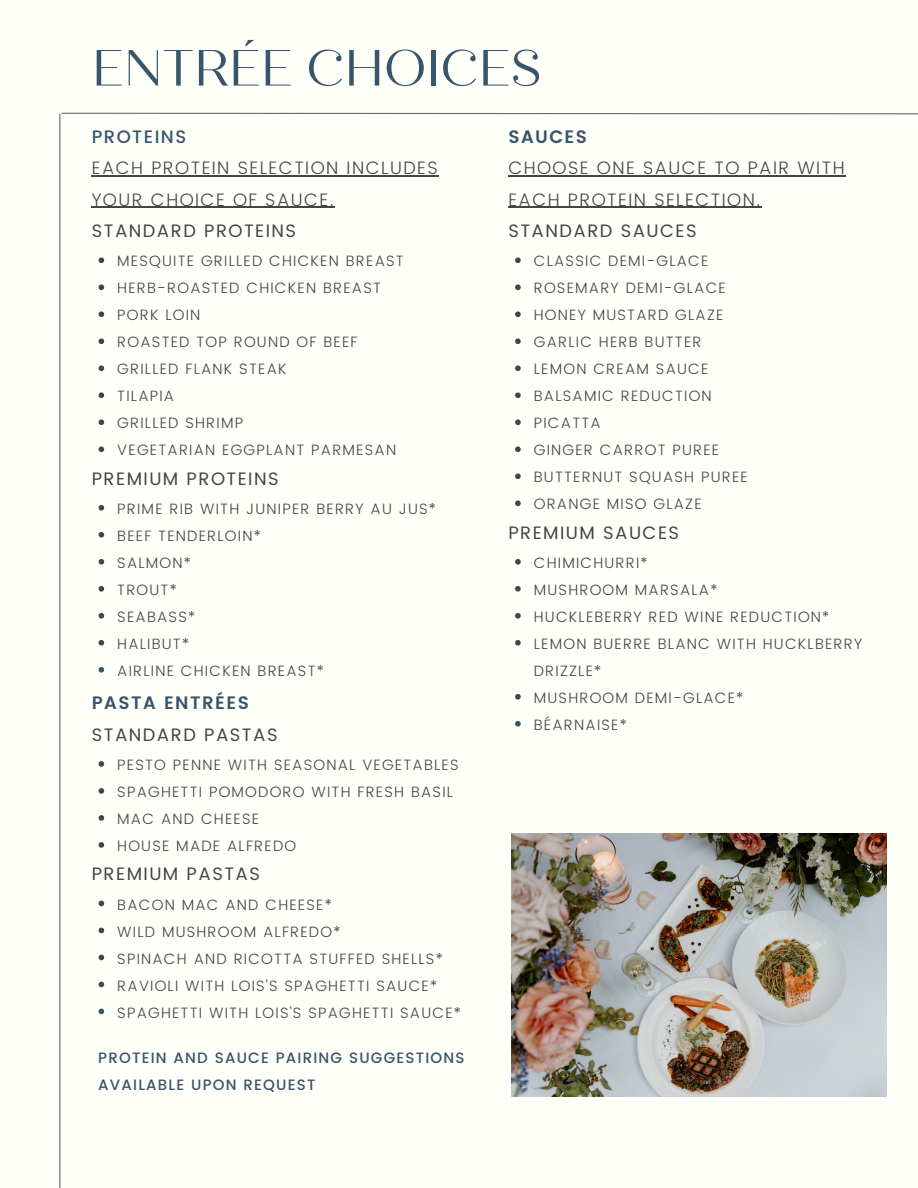
<style>
.page{position:relative;width:918px;height:1188px;background:#fffffa}
.page>*{position:absolute;margin:0;border:0;box-sizing:border-box;transform-origin:0 0}
.t1{font:50.85px "Quiche Display";color:#39556b}
.t2{font:300 18px/31.5px "Poppins";letter-spacing:.08em;color:#454545}
.t3{font:18px/31.5px "Poppins";letter-spacing:.08em;color:#454545}
.t4{font:300 15px/27px "Poppins";letter-spacing:.08em;color:#454545}
.t5{font:500 15px/27px "Poppins";letter-spacing:.08em;color:#39556b}
.s1{font-weight:500;color:#39556b}
.s2{font-weight:400}
.s3{font-weight:600;color:#39556b}
</style>
<div class="page">
<svg style="left:99px;top:761px;width:5px;height:6px"></svg>
<svg style="left:99px;top:788px;width:5px;height:6px"></svg>
<svg style="left:99px;top:815px;width:5px;height:6px"></svg>
<svg style="left:99px;top:842px;width:5px;height:6px"></svg>
<svg style="left:99px;top:901px;width:5px;height:5px"></svg>
<svg style="left:99px;top:928px;width:5px;height:5px"></svg>
<svg style="left:99px;top:955px;width:5px;height:5px"></svg>
<svg style="left:99px;top:982px;width:5px;height:5px"></svg>
<svg style="left:99px;top:1009px;width:5px;height:5px"></svg>
<hr style="left:92px;top:175px;width:347px;height:1px;background:#454545">
<hr style="left:92px;top:207px;width:243px;height:1px;background:#454545">
<svg style="left:99px;top:257px;width:5px;height:6px"></svg>
<svg style="left:99px;top:284px;width:5px;height:6px"></svg>
<svg style="left:99px;top:311px;width:5px;height:6px"></svg>
<svg style="left:99px;top:338px;width:5px;height:6px"></svg>
<svg style="left:99px;top:365px;width:5px;height:6px"></svg>
<svg style="left:99px;top:392px;width:5px;height:6px"></svg>
<svg style="left:99px;top:419px;width:5px;height:6px"></svg>
<svg style="left:99px;top:446px;width:5px;height:6px"></svg>
<svg style="left:99px;top:505px;width:5px;height:6px"></svg>
<svg style="left:99px;top:532px;width:5px;height:6px"></svg>
<svg style="left:99px;top:559px;width:5px;height:6px"></svg>
<svg style="left:99px;top:586px;width:5px;height:6px"></svg>
<svg style="left:99px;top:613px;width:5px;height:6px"></svg>
<svg style="left:99px;top:640px;width:5px;height:6px"></svg>
<svg style="left:99px;top:667px;width:5px;height:6px"></svg>
<hr style="left:508px;top:175px;width:338px;height:1px;background:#454545">
<hr style="left:508px;top:207px;width:254px;height:1px;background:#454545">
<svg style="left:515px;top:257px;width:6px;height:6px"></svg>
<svg style="left:515px;top:284px;width:6px;height:6px"></svg>
<svg style="left:515px;top:311px;width:6px;height:6px"></svg>
<svg style="left:515px;top:338px;width:6px;height:6px"></svg>
<svg style="left:515px;top:365px;width:6px;height:6px"></svg>
<svg style="left:515px;top:392px;width:6px;height:6px"></svg>
<svg style="left:515px;top:419px;width:6px;height:6px"></svg>
<svg style="left:515px;top:446px;width:6px;height:6px"></svg>
<svg style="left:515px;top:473px;width:6px;height:6px"></svg>
<svg style="left:515px;top:500px;width:6px;height:6px"></svg>
<svg style="left:515px;top:559px;width:6px;height:6px"></svg>
<svg style="left:515px;top:586px;width:6px;height:6px"></svg>
<svg style="left:515px;top:613px;width:6px;height:6px"></svg>
<svg style="left:515px;top:640px;width:6px;height:6px"></svg>
<svg style="left:515px;top:694px;width:6px;height:6px"></svg>
<svg style="left:515px;top:721px;width:6px;height:6px"></svg>
<svg style="left:60px;top:112px;width:858px;height:3px"></svg>
<hr style="left:59px;top:114px;width:1px;height:1074px;background:#696969">
<img style="left:511px;top:834px;width:376px;height:262px">
<p class="t1" style="left:92px;top:38px;width:451px">ENTRÉE CHOICES</p>
<h2 class="t2" style="left:92px;top:121px;width:347px"><span class="s1">PROTEINS<br></span>EACH PROTEIN SELECTION INCLUDES<br>YOUR CHOICE OF SAUCE.<br><span class="s2">STANDARD PROTEINS</span></h2>
<p class="t4" style="left:117px;top:248px;width:288px">MESQUITE GRILLED CHICKEN BREAST</p>
<p class="t4" style="left:117px;top:275px;width:265px">HERB-ROASTED CHICKEN BREAST</p>
<p class="t4" style="left:117px;top:302px;width:85px">PORK LOIN</p>
<p class="t4" style="left:117px;top:329px;width:242px">ROASTED TOP ROUND OF BEEF</p>
<p class="t4" style="left:117px;top:356px;width:171px">GRILLED FLANK STEAK</p>
<p class="t4" style="left:117px;top:383px;width:58px">TILAPIA</p>
<p class="t4" style="left:117px;top:410px;width:127px">GRILLED SHRIMP</p>
<h2 class="t4" style="left:117px;top:437px;width:280px">VEGETARIAN EGGPLANT PARMESAN</h2>
<p class="t3" style="left:92px;top:463px;width:188px">PREMIUM PROTEINS</p>
<p class="t4" style="left:117px;top:495px;width:320px">PRIME RIB WITH JUNIPER BERRY AU JUS*</p>
<p class="t4" style="left:117px;top:522px;width:145px">BEEF TENDERLOIN*</p>
<p class="t4" style="left:117px;top:549px;width:75px">SALMON*</p>
<h2 class="t4" style="left:117px;top:576px;width:61px">TROUT*</h2>
<p class="t4" style="left:117px;top:603px;width:80px">SEABASS*</p>
<p class="t4" style="left:117px;top:630px;width:74px">HALIBUT*</p>
<p class="t4" style="left:117px;top:657px;width:208px">AIRLINE CHICKEN BREAST*</p>
<p class="t3" style="left:92px;top:687px;width:187px"><span class="s3">PASTA ENTRÉES<br></span>STANDARD PASTAS</p>
<h1 class="t4" style="left:117px;top:751px;width:343px">PESTO PENNE WITH SEASONAL VEGETABLES</h1>
<p class="t4" style="left:117px;top:778px;width:337px">SPAGHETTI POMODORO WITH FRESH BASIL</p>
<h2 class="t4" style="left:117px;top:805px;width:143px">MAC AND CHEESE</h2>
<p class="t4" style="left:117px;top:832px;width:180px">HOUSE MADE ALFREDO</p>
<p class="t3" style="left:92px;top:858px;width:170px">PREMIUM PASTAS</p>
<p class="t4" style="left:117px;top:891px;width:216px">BACON MAC AND CHEESE*</p>
<p class="t4" style="left:117px;top:918px;width:225px">WILD MUSHROOM ALFREDO*</p>
<p class="t4" style="left:117px;top:945px;width:327px">SPINACH AND RICOTTA STUFFED SHELLS*</p>
<p class="t4" style="left:117px;top:972px;width:321px">RAVIOLI WITH LOIS’S SPAGHETTI SAUCE*</p>
<p class="t4" style="left:117px;top:999px;width:345px">SPAGHETTI WITH LOIS’S SPAGHETTI SAUCE*</p>
<p class="t5" style="left:98px;top:1044px;width:368px">PROTEIN AND SAUCE PAIRING SUGGESTIONS<br>AVAILABLE UPON REQUEST</p>
<p class="t2" style="left:508px;top:121px;width:338px"><span class="s3">SAUCES<br></span>CHOOSE ONE SAUCE TO PAIR WITH<br>EACH PROTEIN SELECTION.<br><span class="s2">STANDARD SAUCES</span></p>
<p class="t4" style="left:534px;top:248px;width:176px">CLASSIC DEMI-GLACE</p>
<h3 class="t4" style="left:534px;top:275px;width:194px">ROSEMARY DEMI-GLACE</h3>
<h2 class="t4" style="left:534px;top:302px;width:191px">HONEY MUSTARD GLAZE</h2>
<p class="t4" style="left:534px;top:329px;width:169px">GARLIC HERB BUTTER</p>
<p class="t4" style="left:534px;top:356px;width:176px">LEMON CREAM SAUCE</p>
<p class="t4" style="left:534px;top:383px;width:179px">BALSAMIC REDUCTION</p>
<p class="t4" style="left:534px;top:410px;width:69px">PICATTA</p>
<p class="t4" style="left:534px;top:437px;width:187px">GINGER CARROT PUREE</p>
<p class="t4" style="left:534px;top:464px;width:215px">BUTTERNUT SQUASH PUREE</p>
<p class="t4" style="left:534px;top:491px;width:169px">ORANGE MISO GLAZE</p>
<p class="t3" style="left:508px;top:517px;width:172px">PREMIUM SAUCES</p>
<p class="t4" style="left:534px;top:549px;width:115px">CHIMICHURRI*</p>
<p class="t4" style="left:534px;top:576px;width:185px">MUSHROOM MARSALA*</p>
<h2 class="t4" style="left:534px;top:603px;width:297px">HUCKLEBERRY RED WINE REDUCTION*</h2>
<p class="t4" style="left:534px;top:630px;width:330px">LEMON BUERRE BLANC WITH HUCKLBERRY<br>DRIZZLE*</p>
<p class="t4" style="left:534px;top:684px;width:211px">MUSHROOM DEMI-GLACE*</p>
<p class="t4" style="left:534px;top:711px;width:95px">BÉARNAISE*</p>
</div>
